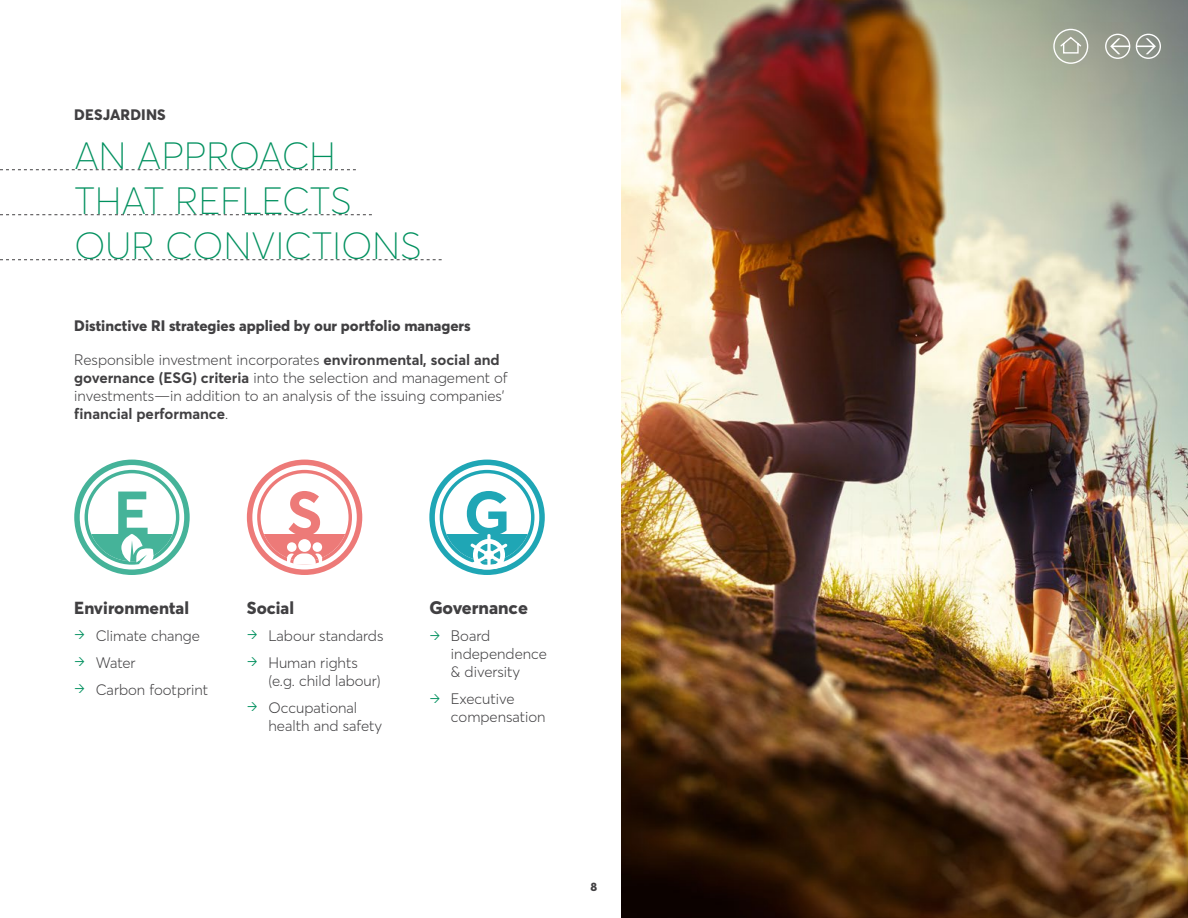
<style>
.page{position:relative;width:1188px;height:918px;background:#fff}
.page>*{position:absolute;margin:0;border:0;box-sizing:border-box;transform-origin:0 0}
.Txt_titre_vert_souli{font:100 37.5px "Desjardins Sans";letter-spacing:.01em;color:#00905e}
.sous-titre_10pts{font:800 18px "Desjardins Sans";color:#414042}
.sous-titre_10pts-2{font:800 17.25px "Desjardins Sans";color:#414042}
.Txt_courant{font:300 15px/18px "Desjardins Sans";color:#414042}
.sous-titre_10pts-3{font:300 15px/18px "Desjardins Sans";color:#414042}
.sous-titre_10pts-4{font:800 15px "Desjardins Sans";color:#414042}
.surtitre{font:800 15px "Desjardins Sans";letter-spacing:.01em;color:#414042}
.t1{font:800 12px "Desjardins Sans";color:#414042}
.s1{font-weight:700}
</style>
<div class="page">
<img style="left:621px;top:0;width:567px;height:918px">
<svg style="left:0;top:169px;width:356px;height:1px"></svg>
<svg style="left:0;top:214px;width:372px;height:1px"></svg>
<svg style="left:0;top:259px;width:442px;height:1px"></svg>
<div style="left:74px;top:460px;width:116px;height:115px;background:#45b399;border-radius:50%"></div>
<svg style="left:80px;top:465px;width:104px;height:105px"></svg>
<div style="left:85px;top:470px;width:94px;height:95px;background:#45b399;border-radius:50%"></div>
<div style="left:88px;top:473px;width:88px;height:88px;background:#fff;border-radius:50%"></div>
<svg style="left:88px;top:535px;width:88px;height:26px"></svg>
<svg style="left:118px;top:492px;width:38px;height:73px"></svg>
<div style="left:247px;top:460px;width:115px;height:115px;background:#ed7a78;border-radius:50%"></div>
<svg style="left:252px;top:465px;width:105px;height:105px"></svg>
<svg style="left:257px;top:470px;width:95px;height:95px"></svg>
<div style="left:261px;top:473px;width:88px;height:88px;background:#fff;border-radius:50%"></div>
<svg style="left:261px;top:535px;width:88px;height:26px"></svg>
<svg style="left:287px;top:491px;width:35px;height:74px"></svg>
<svg style="left:429px;top:460px;width:116px;height:115px;background:#2baab9"></svg>
<svg style="left:435px;top:465px;width:104px;height:105px"></svg>
<div style="left:440px;top:470px;width:94px;height:95px;background:#1fa6b5;border-radius:50%"></div>
<div style="left:443px;top:473px;width:88px;height:88px;background:#fff;border-radius:50%"></div>
<svg style="left:443px;top:535px;width:88px;height:26px"></svg>
<svg style="left:467px;top:491px;width:41px;height:79px"></svg>
<div style="left:1053px;top:29px;width:35px;height:35px;border:1px solid #fff;border-radius:50%"></div>
<svg style="left:1059px;top:36px;width:23px;height:18px"></svg>
<svg style="left:1137px;top:38px;width:19px;height:16px"></svg>
<div style="left:1136px;top:34px;width:25px;height:25px;border:1px solid #fff;border-radius:50%"></div>
<svg style="left:1110px;top:38px;width:19px;height:16px"></svg>
<div style="left:1105px;top:34px;width:25px;height:25px;border:1px solid #fff;border-radius:50%"></div>
<p class="surtitre" style="left:74px;top:105px;width:93px">DESJARDINS</p>
<p class="Txt_titre_vert_souli" style="left:74px;top:134px;width:263px">AN APPROACH</p>
<p class="Txt_titre_vert_souli" style="left:74px;top:179px;width:279px">THAT REFLECTS</p>
<p class="Txt_titre_vert_souli" style="left:74px;top:224px;width:349px">OUR CONVICTIONS</p>
<p class="sous-titre_10pts-4" style="left:74px;top:316px;width:398px">Distinctive RI strategies applied by our portfolio managers</p>
<p class="Txt_courant" style="left:74px;top:351px;width:435px">Responsible investment incorporates <span class="s1">environmental, social and governance (ESG) criteria</span> into the selection and management of investments—in addition to an analysis of the issuing companies’ <span class="s1">financial performance</span>.</p>
<p class="sous-titre_10pts-2" style="left:74px;top:597px;width:116px">Environmental</p>
<p class="sous-titre_10pts-3" style="left:96px;top:627px;width:106px">Climate change</p>
<p class="sous-titre_10pts-3" style="left:96px;top:654px;width:41px">Water</p>
<p class="sous-titre_10pts-3" style="left:96px;top:681px;width:114px">Carbon footprint</p>
<p class="sous-titre_10pts-2" style="left:247px;top:597px;width:49px">Social</p>
<p class="sous-titre_10pts-3" style="left:268px;top:627px;width:116px">Labour standards</p>
<p class="sous-titre_10pts-3" style="left:268px;top:654px;width:114px">Human rights (e.g. child labour)</p>
<p class="sous-titre_10pts-3" style="left:268px;top:699px;width:115px">Occupational health and safety</p>
<p class="sous-titre_10pts" style="left:429px;top:597px;width:100px">Governance</p>
<p class="sous-titre_10pts-3" style="left:451px;top:627px;width:98px">Board independence &amp; diversity</p>
<p class="sous-titre_10pts-3" style="left:451px;top:690px;width:96px">Executive compensation</p>
<p class="t1" style="left:591px;top:880px;width:8px">8</p>
</div>
